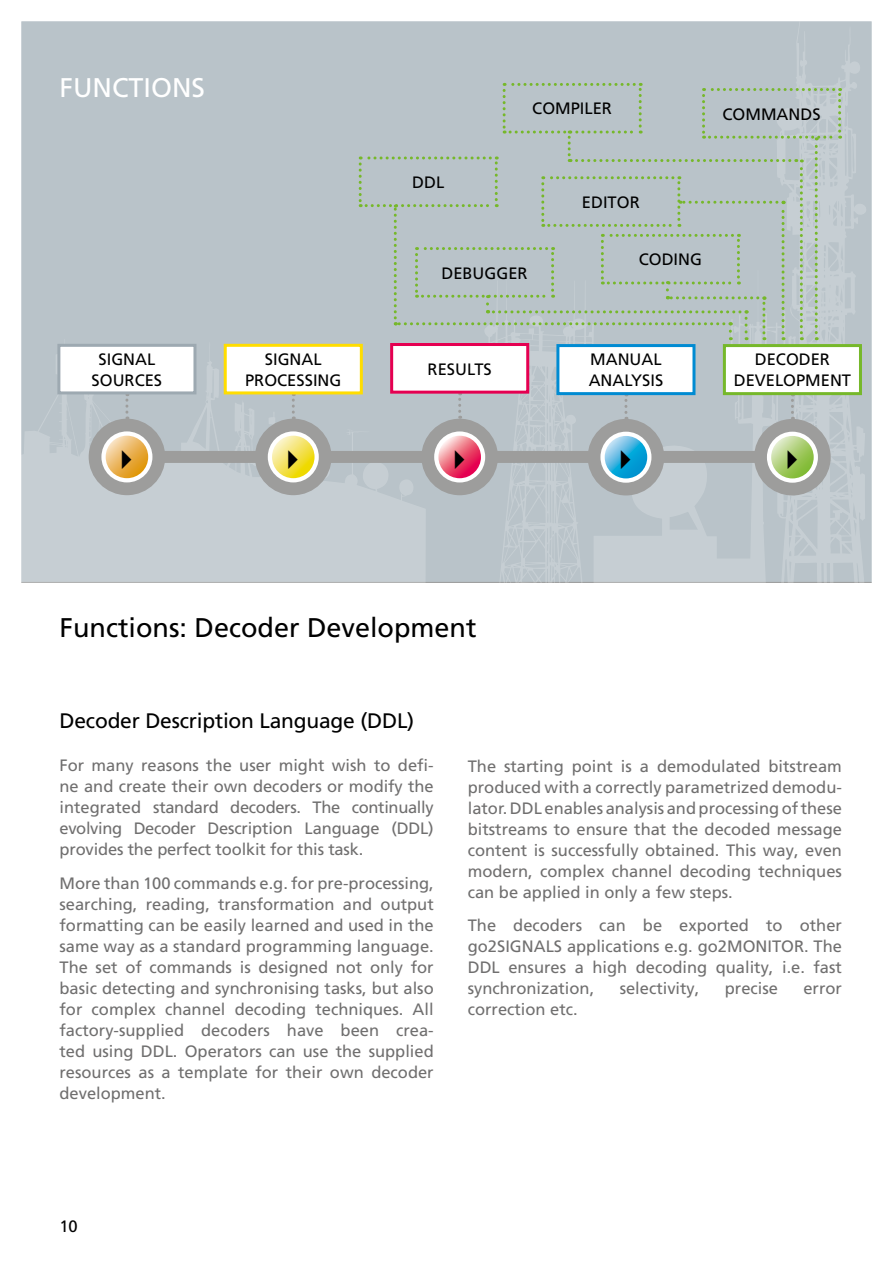
<style>
.page{position:relative;width:893px;height:1263px;background:#fff}
.page>*{position:absolute;margin:0;border:0;box-sizing:border-box;transform-origin:0 0}
.t1{font:27px "Frutiger LT Pro";color:#000}
.t2{font:27px "Frutiger LT Pro";color:#fff}
.t3{font:21px "Frutiger LT Pro";letter-spacing:-.01em;color:#000}
.t4{font:16.5px/21px "Frutiger LT Pro";color:#706f6f;text-align:justify}
.t5{font:16.5px/21px "Frutiger LT Pro";color:#000;text-align:center}
</style>
<div class="page">
<div style="left:0;top:0;width:893px;height:582px;background:#b9c3c9"></div>
<svg style="left:426px;top:340px;width:350px;height:243px"></svg>
<svg style="left:184px;top:343px;width:242px;height:240px;fill:#c6ced3"></svg>
<svg style="left:776px;top:31px;width:92px;height:552px"></svg>
<svg style="left:22px;top:355px;width:162px;height:228px;fill:#c6ced3"></svg>
<div style="left:120px;top:451px;width:642px;height:12px;background:#9d9d9c"></div>
<div style="left:421px;top:419px;width:77px;height:76px;background:#9d9d9c;border-radius:50%"></div>
<div style="left:434px;top:431px;width:51px;height:51px;background:#fff;border-radius:50%"></div>
<svg style="left:438px;top:436px;width:43px;height:42px"></svg>
<svg style="left:458px;top:394px;width:3px;height:25px"></svg>
<div style="left:392px;top:344px;width:136px;height:48px;background:#fff"></div>
<div style="left:390px;top:343px;width:139px;height:51px;border:3px solid #e50051"></div>
<div style="left:588px;top:419px;width:76px;height:76px;background:#9d9d9c;border-radius:50%"></div>
<svg style="left:600px;top:432px;width:51px;height:51px"></svg>
<svg style="left:605px;top:436px;width:42px;height:42px"></svg>
<svg style="left:624px;top:395px;width:3px;height:24px"></svg>
<div style="left:558px;top:346px;width:136px;height:48px;background:#fff"></div>
<div style="left:556px;top:344px;width:139px;height:51px;border:3px solid #008bd2"></div>
<div style="left:754px;top:419px;width:77px;height:76px;background:#9d9d9c;border-radius:50%"></div>
<div style="left:767px;top:432px;width:51px;height:51px;background:#fff;border-radius:50%"></div>
<svg style="left:771px;top:436px;width:43px;height:42px"></svg>
<svg style="left:791px;top:395px;width:3px;height:24px"></svg>
<div style="left:724px;top:346px;width:136px;height:48px;background:#fff"></div>
<div style="left:723px;top:344px;width:139px;height:51px;border:3px solid #76b82a"></div>
<div style="left:255px;top:419px;width:77px;height:76px;background:#9d9d9c;border-radius:50%"></div>
<div style="left:268px;top:431px;width:51px;height:51px;background:#fff;border-radius:50%"></div>
<svg style="left:272px;top:436px;width:43px;height:42px"></svg>
<svg style="left:292px;top:394px;width:3px;height:25px"></svg>
<div style="left:225px;top:345px;width:136px;height:48px;background:#fff"></div>
<div style="left:224px;top:344px;width:139px;height:50px;border:3px solid #fd0"></div>
<div style="left:89px;top:419px;width:76px;height:76px;background:#9d9d9c;border-radius:50%"></div>
<svg style="left:101px;top:431px;width:51px;height:51px"></svg>
<svg style="left:106px;top:436px;width:42px;height:42px"></svg>
<svg style="left:125px;top:394px;width:3px;height:25px"></svg>
<div style="left:59px;top:345px;width:136px;height:48px;background:#fff"></div>
<div style="left:57px;top:344px;width:139px;height:50px;border:3px solid #9da9b1"></div>
<svg style="left:359px;top:83px;width:482px;height:257px"></svg>
<div style="left:0;top:0;width:893px;height:1263px;border:21px solid #fff"></div>
<svg style="left:892px;top:0;width:1px;height:1263px"></svg>
<svg style="left:455px;top:450px;width:9px;height:19px"></svg>
<svg style="left:621px;top:450px;width:10px;height:19px"></svg>
<svg style="left:788px;top:450px;width:9px;height:19px"></svg>
<svg style="left:289px;top:450px;width:9px;height:19px"></svg>
<svg style="left:122px;top:450px;width:10px;height:19px"></svg>
<h1 class="t2" style="left:60px;top:72px;width:147px">FUNCTIONS</h1>
<p class="t5" style="left:92px;top:349px;width:72px">SIGNAL<br>SOURCES</p>
<p class="t5" style="left:245px;top:349px;width:98px">SIGNAL<br>PROCESSING</p>
<p class="t5" style="left:412px;top:172px;width:34px">DDL</p>
<p class="t5" style="left:532px;top:98px;width:81px">COMPILER</p>
<p class="t5" style="left:582px;top:192px;width:59px">EDITOR</p>
<p class="t5" style="left:441px;top:262px;width:88px">DEBUGGER</p>
<p class="t5" style="left:639px;top:249px;width:65px">CODING</p>
<p class="t5" style="left:723px;top:103px;width:100px">COMMANDS</p>
<p class="t5" style="left:428px;top:358px;width:66px">RESULTS</p>
<p class="t5" style="left:589px;top:349px;width:76px;text-align:left">MANUAL<br>ANALYSIS</p>
<p class="t5" style="left:734px;top:349px;width:119px">DECODER<br>DEVELOPMENT</p>
<h1 class="t1" style="left:60px;top:612px;width:419px">Functions: Decoder Development</h1>
<p class="t3" style="left:60px;top:709px;width:356px">Decoder Description Language (DDL)</p>
<p class="t4" style="left:60px;top:754px;width:376px">For many reasons the user might wish to defi&shy;ne and create their own decoders or modify the integrated standard decoders. The continually evolving Decoder Description Language (DDL) provides the perfect toolkit for this task.</p>
<p class="t4" style="left:60px;top:872px;width:376px">More than 100 commands e.g. for pre-processing, searching, reading, transformation and output formatting can be easily learned and used in the same way as a standard programming language.<br>The set of commands is designed not only for basic detecting and synchronising tasks, but also for complex channel decoding techniques. All factory-supplied decoders have been crea&shy;ted using DDL. Operators can use the supplied resources as a template for their own decoder development.</p>
<p class="t4" style="left:468px;top:755px;width:376px">The starting point is a demodulated bitstream produced with a correctly parametrized demodu&shy;lator. DDL enables analysis and processing of these bitstreams to ensure that the decoded message content is successfully obtained. This way, even modern, complex channel decoding techniques can be applied in only a few steps.</p>
<p class="t4" style="left:468px;top:915px;width:376px">The decoders can be exported to other go2SIGNALS applications e.g. go2MONITOR. The DDL ensures a high decoding quality, i.e. fast synchronization,</p>
<p class="t4" style="left:620px;top:978px;width:81px">selectivity,</p>
<p class="t4" style="left:725px;top:978px;width:55px">precise</p>
<p class="t4" style="left:803px;top:978px;width:40px">error</p>
<p class="t4" style="left:468px;top:999px;width:112px">correction etc.</p>
<p class="t5" style="left:60px;top:1215px;width:20px">10</p>
</div>
